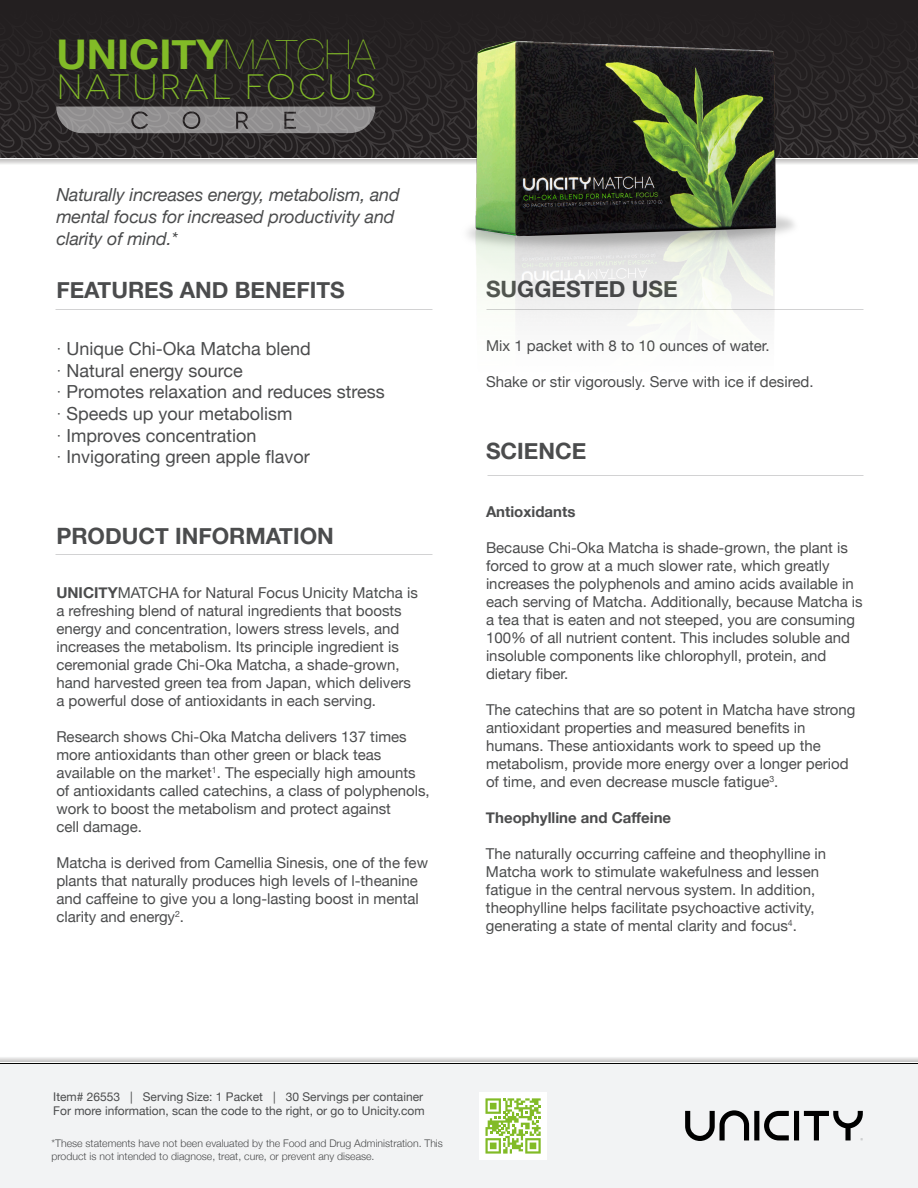
<style>
.page{position:relative;width:918px;height:1188px;background:#fff}
.page>*{position:absolute;margin:0;border:0;box-sizing:border-box;transform-origin:0 0}
.t1{font:700 40.95px "Helvetica Neue";color:#82bb27}
.t2{font:300 35.25px "Novecentowide";letter-spacing:.065em;color:#82bb27}
.t3{font:700 22.5px "Helvetica Neue";color:#4b4c4d}
.t4{font:18px/21.6px "Helvetica Neue";color:#4b4c4d}
.t5{font:italic 18px/21.6px "Helvetica Neue";letter-spacing:-.01em;color:#4b4c4d}
.t6{font:15px/18px "Helvetica Neue";color:#4b4c4d}
.t7{font:700 15px "Helvetica Neue";color:#4b4c4d}
.t8{font:12px/14.4px "Helvetica Neue";color:#4b4c4d}
.t9{font:300 10.5px/12.6px "Helvetica Neue";color:#4b4c4d}
.s1{font-weight:200}
.s2{font-family:"Helvetica";font-weight:300}
.s3{font-weight:700}
</style>
<div class="page">
<div style="left:0;top:1063px;width:918px;height:125px;background:#f2f3f4"></div>
<div style="left:0;top:0;width:918px;height:158px;background:#231f20"></div>
<svg style="left:56px;top:107px;width:319px;height:26px;background:#8b8989"></svg>
<svg style="left:0;top:159px;width:918px;height:5px;background:#d6d5d5"></svg>
<hr style="left:0;top:1062px;width:918px;height:1px;background:#050504">
<div style="left:0;top:1056px;width:918px;height:5px;background:#e6e5e5"></div>
<img style="left:414px;top:41px;width:462px;height:281px">
<svg style="left:685px;top:1110px;width:178px;height:31px"></svg>
<div style="left:479px;top:1092px;width:68px;height:68px;background:#fff"></div>
<svg style="left:485px;top:1098px;width:56px;height:56px"></svg>
<h1 class="t1" style="left:56px;top:22px;width:320px">UNICITY<span class="s1">MATCHA</span></h1>
<h2 class="t2" style="left:56px;top:67px;width:321px">NATURAL FOCUS</h2>
<p class="t5" style="left:56px;top:185px;width:345px">Naturally increases energy, metabolism, and mental focus for increased productivity and clarity of mind.*</p>
<h3 class="t3" style="left:56px;top:272px;width:290px">FEATURES AND BENEFITS</h3>
<p class="t4" style="left:56px;top:339px;width:330px"><span class="s2">·</span> Unique Chi-Oka Matcha blend<br><span class="s2">·</span> Natural energy source<br><span class="s2">·</span> Promotes relaxation and reduces stress <span class="s2">·</span> Speeds up your metabolism<br><span class="s2">·</span> Improves concentration<br><span class="s2">·</span> Invigorating green apple flavor</p>
<h3 class="t3" style="left:56px;top:518px;width:279px">PRODUCT INFORMATION</h3>
<p class="t6" style="left:56px;top:585px;width:363px"><span class="s3">UNICITY</span>MATCHA for Natural Focus Unicity Matcha is a refreshing blend of natural ingredients that boosts energy and concentration, lowers stress levels, and increases the metabolism. Its principle ingredient is ceremonial grade Chi-Oka Matcha, a shade-grown, hand harvested green tea from Japan, which delivers a powerful dose of antioxidants in each serving.</p>
<p class="t6" style="left:56px;top:729px;width:375px">Research shows Chi-Oka Matcha delivers 137 times more antioxidants than other green or black teas available on the market<sup>1</sup>. The especially high amounts of antioxidants called catechins, a class of polyphenols, work to boost the metabolism and protect against<br>cell damage.</p>
<p class="t6" style="left:56px;top:855px;width:373px">Matcha is derived from Camellia Sinesis, one of the few plants that naturally produces high levels of l-theanine and caffeine to give you a long-lasting boost in mental clarity and energy<sup>2</sup>.</p>
<h3 class="t3" style="left:486px;top:271px;width:193px">SUGGESTED USE</h3>
<p class="t6" style="left:486px;top:338px;width:285px">Mix 1 packet with 8 to 10 ounces of water.</p>
<p class="t6" style="left:486px;top:374px;width:329px">Shake or stir vigorously. Serve with ice if desired.</p>
<h3 class="t3" style="left:486px;top:433px;width:102px">SCIENCE</h3>
<p class="t7" style="left:486px;top:500px;width:91px">Antioxidants</p>
<p class="t6" style="left:486px;top:539px;width:378px">Because Chi-Oka Matcha is shade-grown, the plant is forced to grow at a much slower rate, which greatly increases the polyphenols and amino acids available in each serving of Matcha. Additionally, because Matcha is a tea that is eaten and not steeped, you are consuming 100% of all nutrient content. This includes soluble and insoluble components like chlorophyll, protein, and dietary fiber.</p>
<p class="t6" style="left:486px;top:701px;width:371px">The catechins that are so potent in Matcha have strong antioxidant properties and measured benefits in humans. These antioxidants work to speed up the metabolism, provide more energy over a longer period of time, and even decrease muscle fatigue<sup>3</sup>.</p>
<p class="t7" style="left:486px;top:806px;width:187px">Theophylline and Caffeine</p>
<p class="t6" style="left:486px;top:845px;width:342px">The naturally occurring caffeine and theophylline in Matcha work to stimulate wakefulness and lessen fatigue in the central nervous system. In addition, theophylline helps facilitate psychoactive activity, generating a state of mental clarity and focus<sup>4</sup>.</p>
<p class="t8" style="left:53px;top:1090px;width:373px">Item# 26553 | Serving Size: 1 Packet | 30 Servings per container<br>For more information, scan the code to the right, or go to Unicity.com</p>
<p class="t9" style="left:51px;top:1137px;width:393px">*These statements have not been evaluated by the Food and Drug Administration. This product is not intended to diagnose, treat, cure, or prevent any disease.</p>
</div>
